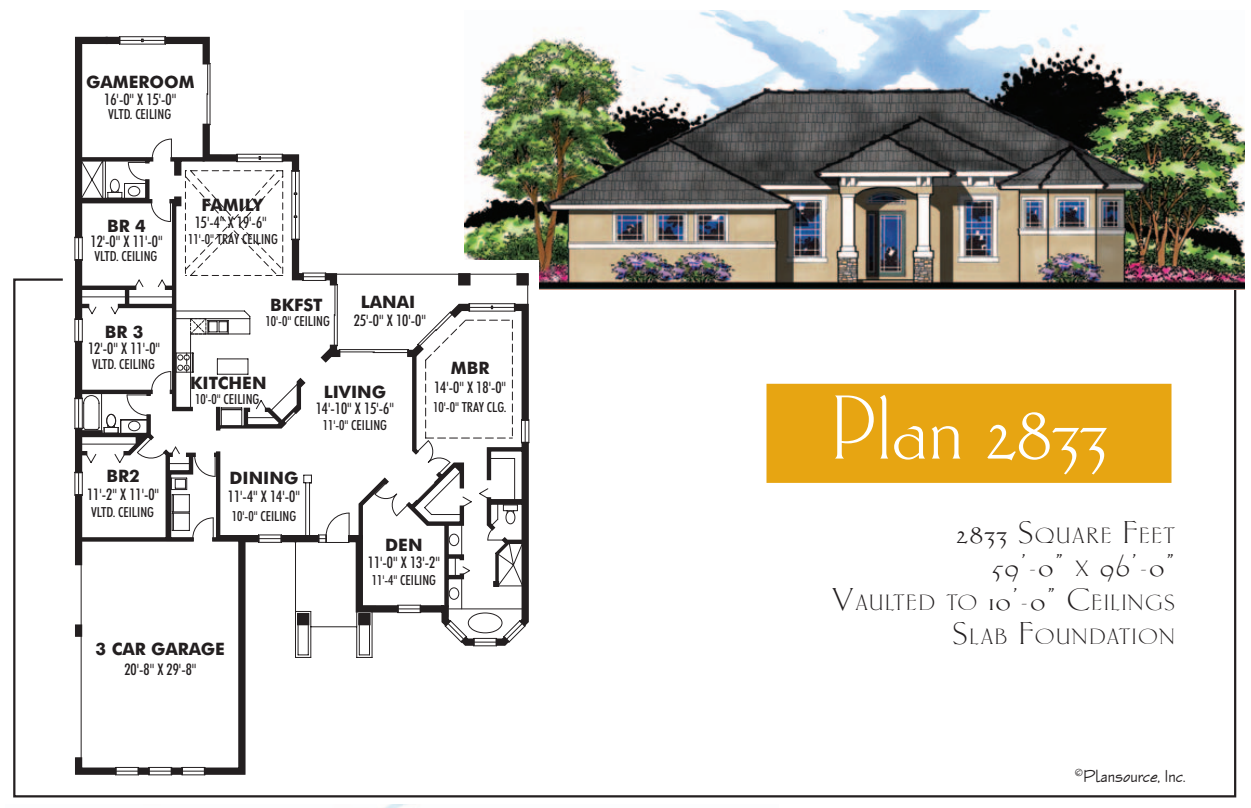
<style>
.page{position:relative;width:1251px;height:808px;background:#fff}
.page>*{position:absolute;margin:0;border:0;box-sizing:border-box;transform-origin:0 0}
.t1{font:94.5px "Carlton Let Plain";letter-spacing:.01em;color:#fff}
.t2{font:32.62px "Carlton Let Plain";color:#231f20;scale:1.1 1}
.t3{font:22.72px/33.8px "Carlton Let Plain";letter-spacing:.07em;color:#231f20;text-align:right;scale:1.1 1}
.t4{font:18px "Enviro D";color:#231f20}
.t5{font:700 17.1px "Futura BT";color:#231f20}
.t6{font:500 condensed 15.97px "Futura BT";color:#231f20}
.t7{font:500 condensed 13.95px "Futura BT";color:#231f20}
.s1{font-size:32.62px}
.s2{font-size:22.72px}
</style>
<div class="page">
<img style="left:538px;top:11px;width:707px;height:278px">
<div style="left:766px;top:383px;width:405px;height:99px;background:#e7a512"></div>
<svg style="left:74px;top:30px;width:464px;height:746px"></svg>
<hr style="left:119px;top:36px;width:46px;height:1px;background:#231f20">
<svg style="left:75px;top:37px;width:453px;height:26px"></svg>
<svg style="left:75px;top:63px;width:454px;height:712px"></svg>
<img style="left:386px;top:804px;width:22px;height:3px">
<hr style="left:766px;top:807px;width:405px;height:1px;background:#e7a512">
<p class="t5" style="left:86px;top:72px;width:110px">GAMEROOM</p>
<p class="t7" style="left:108px;top:105px;width:64px">VLTD. CEILING</p>
<p class="t6" style="left:104px;top:89px;width:74px">16'-0" X 15'-0"</p>
<p class="t5" style="left:201px;top:194px;width:63px">FAMILY</p>
<p class="t5" style="left:107px;top:216px;width:40px">BR 4</p>
<p class="t6" style="left:91px;top:231px;width:74px">12'-0" X 11'-0"</p>
<p class="t7" style="left:94px;top:247px;width:64px">VLTD. CEILING</p>
<p class="t6" style="left:195px;top:212px;width:74px">15'-4" X 19'-6"</p>
<p class="t7" style="left:188px;top:231px;width:91px">11'-0" TRAY CEILING</p>
<p class="t5" style="left:270px;top:294px;width:54px">BKFST</p>
<p class="t5" style="left:361px;top:292px;width:56px">LANAI</p>
<p class="t5" style="left:105px;top:321px;width:40px">BR 3</p>
<p class="t7" style="left:265px;top:312px;width:66px">10'-0" CEILING</p>
<p class="t6" style="left:354px;top:310px;width:74px">25'-0" X 10'-0"</p>
<p class="t6" style="left:88px;top:338px;width:74px">12'-0" X 11'-0"</p>
<p class="t7" style="left:92px;top:355px;width:64px">VLTD. CEILING</p>
<p class="t5" style="left:190px;top:372px;width:78px">KITCHEN</p>
<p class="t7" style="left:195px;top:390px;width:66px">10'-0" CEILING</p>
<p class="t5" style="left:324px;top:381px;width:64px">LIVING</p>
<p class="t7" style="left:323px;top:416px;width:66px">11'-0" CEILING</p>
<p class="t6" style="left:316px;top:398px;width:80px">14'-10" X 15'-6"</p>
<p class="t5" style="left:451px;top:357px;width:40px">MBR</p>
<p class="t6" style="left:434px;top:377px;width:74px">14'-0" X 18'-0"</p>
<p class="t7" style="left:433px;top:398px;width:75px">10'-0" TRAY CLG.</p>
<p class="t5" style="left:107px;top:465px;width:35px">BR2</p>
<p class="t5" style="left:230px;top:467px;width:70px">DINING</p>
<p class="t6" style="left:87px;top:484px;width:74px">11'-2" X 11'-0"</p>
<p class="t7" style="left:91px;top:503px;width:64px">VLTD. CEILING</p>
<p class="t6" style="left:228px;top:487px;width:74px">11'-4" X 14'-0"</p>
<p class="t7" style="left:232px;top:506px;width:66px">10'-0" CEILING</p>
<p class="t5" style="left:385px;top:534px;width:39px">DEN</p>
<p class="t7" style="left:372px;top:570px;width:66px">11'-4" CEILING</p>
<p class="t6" style="left:368px;top:552px;width:74px">11'-0" X 13'-2"</p>
<p class="t5" style="left:96px;top:638px;width:131px">3 CAR GARAGE</p>
<p class="t6" style="left:124px;top:659px;width:74px">20'-8" X 29'-8"</p>
<h1 class="t1" style="left:831px;top:381px;width:278px">Plan 2833</h1>
<h3 class="t3" style="left:957px;top:518px;width:200px"><span class="s1">2833 S</span>QUARE <span class="s1">F</span>EET</h3>
<h2 class="t2" style="left:993px;top:549px;width:167px">59’-0” <span class="s2">X</span> 96’-0”</h2>
<h3 class="t3" style="left:832px;top:586px;width:313px"><span class="s1">V</span>AULTED TO <span class="s1">10’-0” C</span>EILINGS<br><span class="s1">S</span>LAB <span class="s1">F</span>OUNDATION</h3>
<p class="t4" style="left:1075px;top:765px;width:112px"><sup>©</sup>Plansource, Inc.</p>
</div>
